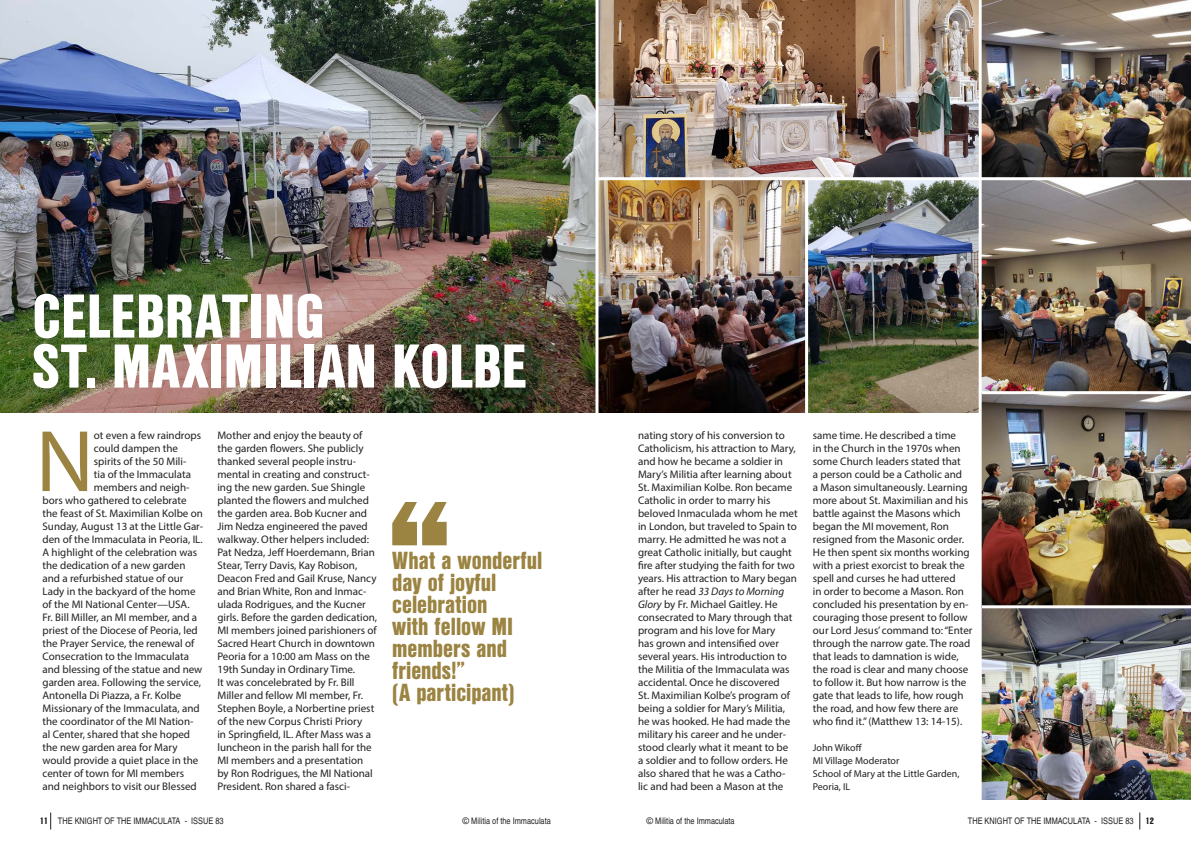
<style>
.page{position:relative;width:1191px;height:842px;background:#fff}
.page>*{position:absolute;margin:0;border:0;box-sizing:border-box;transform-origin:0 0}
.Body_DROP_CAP{font:88.2px "Myriad Pro";color:#9b8341}
.BLACK_TITLE_CAPS{font:900 60px/50px "Nimbus San Con L";color:#fff}
.Quote_left{font:900 24px/22px "Nimbus San Con L";color:#9b8341}
.Body_DROP_CAP-2{font:11px/13px "Myriad Pro";color:#231f20}
.Body{font:10px/13px "Myriad Pro";color:#231f20}
.t1{font:9px "Nimbus San Con L";color:#231f20}
.Right_page_number{font:900 9px "Nimbus San Con L";color:#231f20}
.s1{font-style:italic}
</style>
<div class="page">
<img style="left:598px;top:0;width:593px;height:177px">
<img style="left:598px;top:180px;width:380px;height:233px">
<img style="left:981px;top:180px;width:210px;height:619px">
<img style="left:0;top:0;width:595px;height:413px">
<hr style="left:978px;top:0;width:3px;height:842px;background:#fff">
<hr style="left:805px;top:179px;width:3px;height:236px;background:#fff">
<hr style="left:981px;top:605px;width:210px;height:3px;background:#fff">
<hr style="left:981px;top:391px;width:210px;height:3px;background:#fff">
<svg style="left:1139px;top:812px;width:1px;height:17px"></svg>
<svg style="left:50px;top:812px;width:1px;height:17px"></svg>
<svg style="left:392px;top:502px;width:55px;height:43px"></svg>
<p class="BLACK_TITLE_CAPS" style="left:32px;top:289px;width:496px">CELEBRATING<br>ST. MAXIMILIAN KOLBE</p>
<p class="Body_DROP_CAP" style="left:36px;top:407px;width:60px">N</p>
<p class="Body_DROP_CAP-2" style="left:94px;top:429px;width:109px">ot even a few raindrops</p>
<p class="Body_DROP_CAP-2" style="left:94px;top:442px;width:86px">could dampen the</p>
<p class="Body_DROP_CAP-2" style="left:94px;top:455px;width:94px">spirits of the 50 Mili-</p>
<p class="Body_DROP_CAP-2" style="left:94px;top:468px;width:99px">tia of the Immaculata</p>
<p class="Body_DROP_CAP-2" style="left:94px;top:481px;width:97px">members and neigh-</p>
<p class="Body_DROP_CAP-2" style="left:43px;top:494px;width:145px">bors who gathered to celebrate</p>
<p class="Body_DROP_CAP-2" style="left:43px;top:507px;width:162px">the feast of St. Maximilian Kolbe on</p>
<p class="Body_DROP_CAP-2" style="left:43px;top:520px;width:162px">Sunday, August 13 at the Little Gar-</p>
<p class="Body_DROP_CAP-2" style="left:43px;top:533px;width:162px">den of the Immaculata in Peoria, IL.</p>
<p class="Body_DROP_CAP-2" style="left:43px;top:546px;width:156px">A highlight of the celebration was</p>
<p class="Body_DROP_CAP-2" style="left:43px;top:559px;width:144px">the dedication of a new garden</p>
<p class="Body_DROP_CAP-2" style="left:43px;top:572px;width:142px">and a refurbished statue of our</p>
<p class="Body_DROP_CAP-2" style="left:43px;top:585px;width:155px">Lady in the backyard of the home</p>
<p class="Body_DROP_CAP-2" style="left:43px;top:598px;width:149px">of the MI National Center—USA.</p>
<p class="Body_DROP_CAP-2" style="left:43px;top:611px;width:156px">Fr. Bill Miller, an MI member, and a</p>
<p class="Body_DROP_CAP-2" style="left:43px;top:624px;width:157px">priest of the Diocese of Peoria, led</p>
<p class="Body_DROP_CAP-2" style="left:43px;top:637px;width:153px">the Prayer Service, the renewal of</p>
<p class="Body_DROP_CAP-2" style="left:43px;top:650px;width:148px">Consecration to the Immaculata</p>
<p class="Body_DROP_CAP-2" style="left:43px;top:663px;width:161px">and blessing of the statue and new</p>
<p class="Body_DROP_CAP-2" style="left:43px;top:676px;width:160px">garden area. Following the service,</p>
<p class="Body_DROP_CAP-2" style="left:43px;top:689px;width:140px">Antonella Di Piazza, a Fr. Kolbe</p>
<p class="Body_DROP_CAP-2" style="left:43px;top:702px;width:159px">Missionary of the Immaculata, and</p>
<p class="Body_DROP_CAP-2" style="left:43px;top:715px;width:152px">the coordinator of the MI Nation-</p>
<p class="Body_DROP_CAP-2" style="left:43px;top:728px;width:149px">al Center, shared that she hoped</p>
<p class="Body_DROP_CAP-2" style="left:43px;top:741px;width:136px">the new garden area for Mary</p>
<p class="Body_DROP_CAP-2" style="left:43px;top:754px;width:157px">would provide a quiet place in the</p>
<p class="Body_DROP_CAP-2" style="left:43px;top:767px;width:143px">center of town for MI members</p>
<p class="Body_DROP_CAP-2" style="left:43px;top:780px;width:156px">and neighbors to visit our Blessed</p>
<p class="Body_DROP_CAP-2" style="left:217px;top:429px;width:161px">Mother and enjoy the beauty of the garden flowers. She publicly thanked several people instru&shy;mental in creating and construct&shy;ing the new garden. Sue Shingle planted the flowers and mulched the garden area. Bob Kucner and<br>Jim Nedza engineered the paved walkway. Other helpers included:<br>Pat Nedza, Jeff Hoerdemann, Brian<br>Stear, Terry Davis, Kay Robison,<br>Deacon Fred and Gail Kruse, Nancy and Brian White, Ron and Inmac&shy;ulada Rodrigues, and the Kucner girls. Before the garden dedication,<br>MI members joined parishioners of<br>Sacred Heart Church in downtown<br>Peoria for a 10:00 am Mass on the<br>19th Sunday in Ordinary Time.<br>It was concelebrated by Fr. Bill<br>Miller and fellow MI member, Fr.<br>Stephen Boyle, a Norbertine priest of the new Corpus Christi Priory<br>in Springfield, IL. After Mass was a luncheon in the parish hall for the<br>MI members and a presentation by Ron Rodrigues, the MI National<br>President. Ron shared a fasci-</p>
<p class="Quote_left" style="left:392px;top:549px;width:151px">What a wonderful day of joyful celebration<br>with fellow MI members and friends!”</p>
<p class="Quote_left" style="left:392px;top:681px;width:124px">(A participant)</p>
<p class="Body_DROP_CAP-2" style="left:638px;top:429px;width:161px">nating story of his conversion to<br>Catholicism, his attraction to Mary, and how he became a soldier in<br>Mary’s Militia after learning about<br>St. Maximilian Kolbe. Ron became<br>Catholic in order to marry his beloved Inmaculada whom he met in London, but traveled to Spain to marry. He admitted he was not a great Catholic initially, but caught fire after studying the faith for two years. His attraction to Mary began after he read <span class="s1">33 Days to Morning<br>Glory</span> by Fr. Michael Gaitley. He consecrated to Mary through that program and his love for Mary<br>has grown and intensified over several years. His introduction to the Militia of the Immaculata was accidental. Once he discovered<br>St. Maximilian Kolbe’s program of being a soldier for Mary’s Militia, he was hooked. He had made the military his career and he under&shy;stood clearly what it meant to be<br>a soldier and to follow orders. He also shared that he was a Catho&shy;lic and had been a Mason at the</p>
<p class="Body_DROP_CAP-2" style="left:813px;top:429px;width:161px">same time. He described a time<br>in the Church in the 1970s when some Church leaders stated that<br>a person could be a Catholic and<br>a Mason simultaneously. Learning more about St. Maximilian and his battle against the Masons which began the MI movement, Ron resigned from the Masonic order.<br>He then spent six months working with a priest exorcist to break the spell and curses he had uttered<br>in order to become a Mason. Ron concluded his presentation by en&shy;couraging those present to follow our Lord Jesus’ command to: “Enter through the narrow gate. The road that leads to damnation is wide, the road is clear and many choose to follow it. But how narrow is the gate that leads to life, how rough the road, and how few there are who find it.” (Matthew 13: 14-15).</p>
<p class="Body" style="left:813px;top:741px;width:51px">John Wikoff</p>
<p class="Body" style="left:813px;top:754px;width:88px">MI Village Moderator</p>
<p class="Body" style="left:813px;top:767px;width:148px">School of Mary at the Little Garden,<br>Peoria, IL</p>
<p class="t1" style="left:58px;top:814px;width:167px">THE KNIGHT OF THE IMMACULATA - ISSUE 83</p>
<p class="t1" style="left:462px;top:814px;width:90px">© Militia of the Immaculata</p>
<p class="t1" style="left:646px;top:814px;width:90px">© Militia of the Immaculata</p>
<p class="t1" style="left:968px;top:814px;width:167px">THE KNIGHT OF THE IMMACULATA - ISSUE 83</p>
<p class="Right_page_number" style="left:40px;top:814px;width:10px">11</p>
<p class="Right_page_number" style="left:1145px;top:814px;width:10px">12</p>
</div>
